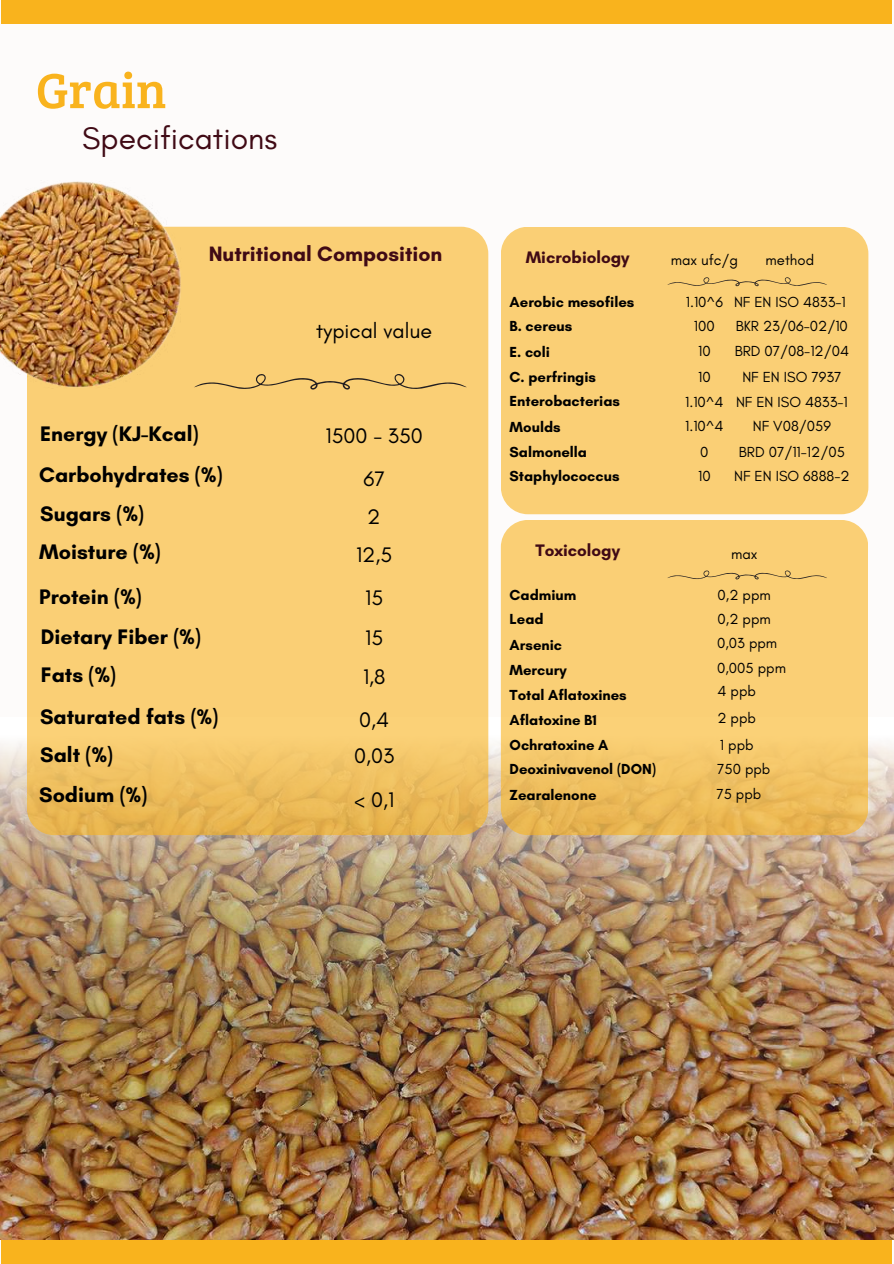
<style>
.page{position:relative;width:894px;height:1264px;background:#fff}
.page>*{position:absolute;margin:0;border:0;box-sizing:border-box;transform-origin:0 0}
.t1{font:50.85px "Bree Serif";color:#f9b31d}
.t2{font:31.8px "Glacial Indifference";color:#400a15}
.t3{font:700 21.45px/38.2px "Glacial Indifference";color:#000}
.t4{font:21.45px/38.2px "Glacial Indifference";color:#000}
.t5{font:700 21.15px "Glacial Indifference";color:#400a15}
.t6{font:700 16.95px "Glacial Indifference";color:#400a15}
.t7{font:14.85px/25px "Glacial Indifference";color:#000;text-align:center}
.t8{font:700 14.85px/24.9px "Glacial Indifference";color:#000}
</style>
<div class="page">
<div style="left:0;top:0;width:893px;height:1263px;background:#fdfbfa"></div>
<div style="left:1px;top:0;width:890px;height:23px;background:#f9b31d"></div>
<div style="left:1px;top:1239px;width:890px;height:24px;background:#f9b31d"></div>
<img style="left:0;top:1153px;width:893px;height:86px">
<img style="left:0;top:717px;width:893px;height:436px">
<svg style="left:27px;top:227px;width:461px;height:608px;background:#f7cc71"></svg>
<svg style="left:194px;top:374px;width:272px;height:15px;background:#e1bb6b"></svg>
<img style="left:0;top:181px;width:181px;height:208px">
<div style="left:500px;top:227px;width:368px;height:287px;background:#facf75;border-radius:27px"></div>
<svg style="left:667px;top:277px;width:159px;height:9px"></svg>
<svg style="left:500px;top:520px;width:367px;height:315px;background:#f6ca6f"></svg>
<svg style="left:667px;top:570px;width:159px;height:9px"></svg>
<h1 class="t1" style="left:36px;top:53px;width:132px">Grain</h1>
<h2 class="t2" style="left:82px;top:119px;width:196px">Specifications</h2>
<h3 class="t5" style="left:209px;top:241px;width:235px">Nutritional Composition</h3>
<h3 class="t3" style="left:40px;top:414px;width:160px">Energy (KJ-Kcal)</h3>
<h3 class="t3" style="left:39px;top:455px;width:185px">Carbohydrates (%)<br>Sugars (%)</h3>
<h3 class="t3" style="left:39px;top:532px;width:123px">Moisture (%)</h3>
<h3 class="t3" style="left:39px;top:577px;width:104px">Protein (%)</h3>
<h3 class="t3" style="left:41px;top:617px;width:161px">Dietary Fiber (%)</h3>
<h3 class="t3" style="left:40px;top:654px;width:179px;line-height:41.5px">Fats (%)<br>Saturated fats (%)</h3>
<h3 class="t3" style="left:40px;top:735px;width:74px">Salt (%)</h3>
<h3 class="t4" style="left:316px;top:311px;width:117px">typical value</h3>
<h3 class="t4" style="left:325px;top:416px;width:99px">1500 - 350</h3>
<h3 class="t4" style="left:363px;top:459px;width:23px">67<br>2</h3>
<h3 class="t4" style="left:356px;top:533px;width:38px;line-height:43px;text-align:center">12,5<br>15</h3>
<h3 class="t4" style="left:363px;top:618px;width:24px">15<br>1,8</h3>
<h3 class="t4" style="left:354px;top:700px;width:42px;line-height:36.8px">0,4<br>0,03</h3>
<h3 class="t3" style="left:39px;top:775px;width:110px">Sodium (%)</h3>
<h3 class="t4" style="left:354px;top:780px;width:41px">&lt; 0,1</h3>
<p class="t6" style="left:525px;top:247px;width:105px">Microbiology</p>
<p class="t8" style="left:509px;top:289px;width:126px">Aerobic mesofiles<br>B. cereus<br>E. coli<br>C. perfringis<br>Enterobacterias<br>Moulds<br>Salmonella<br>Staphylococcus</p>
<p class="t7" style="left:670px;top:247px;width:69px">max ufc/g</p>
<p class="t7" style="left:765px;top:247px;width:50px">method</p>
<p class="t7" style="left:685px;top:289px;width:40px">1.10^6<br>100<br>10<br>10<br>1.10^4</p>
<p class="t7" style="left:685px;top:414px;width:40px">1.10^4<br>0<br>10</p>
<p class="t7" style="left:733px;top:289px;width:116px">NF EN ISO 4833-1<br>BKR 23/06-02/10<br>BRD 07/08-12/04<br>NF EN ISO 7937<br>NF EN ISO 4833-1</p>
<p class="t7" style="left:734px;top:414px;width:117px">NF V08/059<br>BRD 07/11-12/05<br>NF EN ISO 6888-2</p>
<p class="t6" style="left:535px;top:540px;width:86px">Toxicology</p>
<p class="t8" style="left:509px;top:582px;width:148px">Cadmium<br>Lead<br>Arsenic<br>Mercury<br>Total Aflatoxines<br>Aflatoxine B1<br>Ochratoxine A<br>Deoxinivavenol (DON)</p>
<p class="t7" style="left:730px;top:541px;width:28px">max</p>
<p class="t7" style="left:717px;top:583px;width:70px;line-height:24.3px;text-align:left">0,2 ppm<br>0,2 ppm<br>0,03 ppm<br>0,005 ppm</p>
<p class="t7" style="left:717px;top:677px;width:40px;line-height:26.8px;text-align:justify">4 ppb 2 ppb 1 ppb</p>
<p class="t7" style="left:717px;top:756px;width:55px">750 ppb</p>
<p class="t8" style="left:509px;top:782px;width:88px">Zearalenone</p>
<p class="t7" style="left:716px;top:781px;width:46px">75 ppb</p>
</div>
